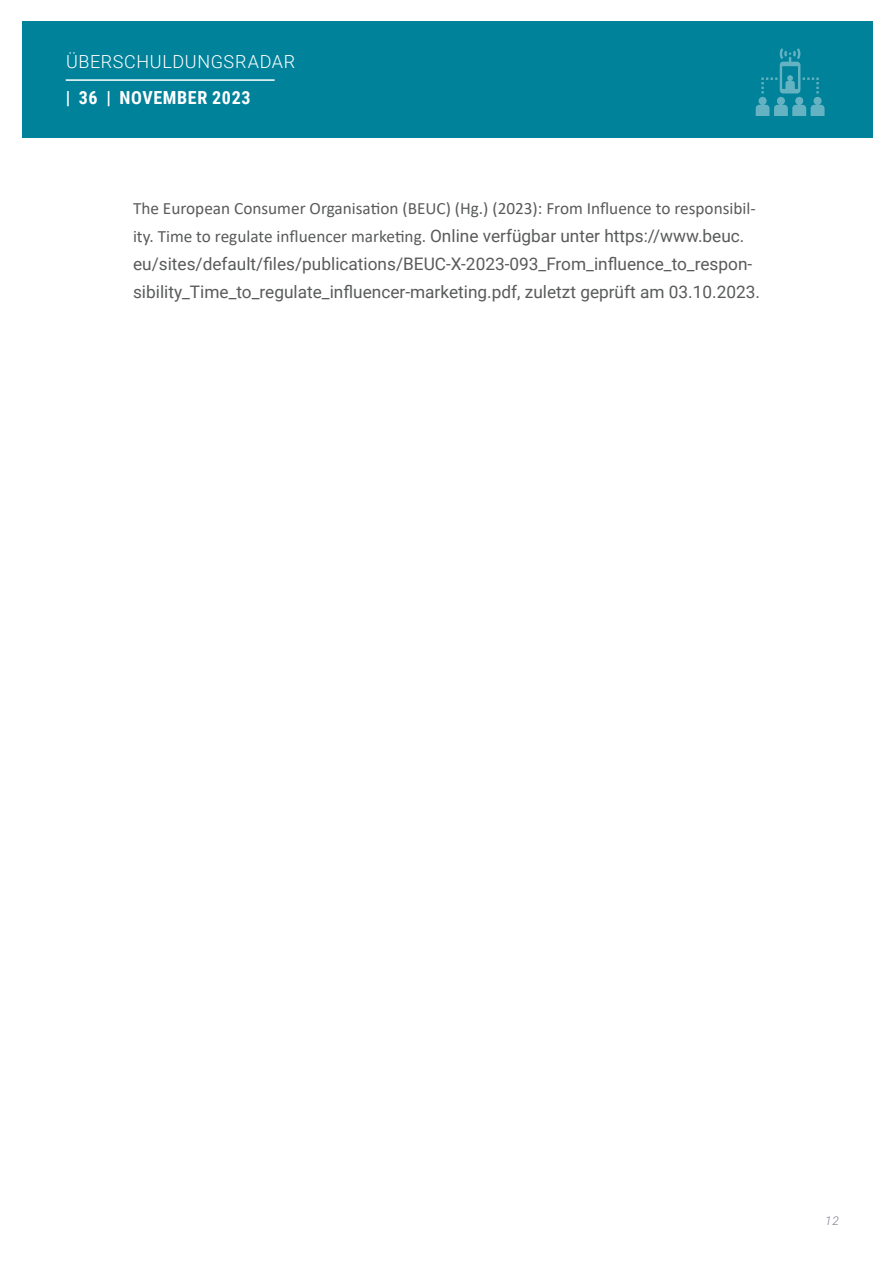
<style>
.page{position:relative;width:893px;height:1263px;background:#fff}
.page>*{position:absolute;margin:0;border:0;box-sizing:border-box;transform-origin:0 0}
.t1{font:300 18px "Roboto";letter-spacing:.035em;color:#fff}
.t2{font:700 18px "Roboto Condensed";letter-spacing:.035em;color:#fff}
.t3{font:17.25px/27.8px "Roboto";color:#595a5a}
.t4{font:17.25px/27.8px "Calibri";color:#595a5a}
.t5{font:italic 300 12px "Roboto";color:#7c8191}
.s1{font-family:"Roboto"}
</style>
<div class="page">
<div style="left:22px;top:21px;width:850px;height:117px;background:#00829b"></div>
<img style="left:755px;top:49px;width:70px;height:67px">
<hr style="left:66px;top:79px;width:209px;height:2px;background:#fff">
<p class="t1" style="left:66px;top:48px;width:231px">ÜBERSCHULDUNGSRADAR</p>
<p class="t2" style="left:66px;top:85px;width:186px">| 36 | NOVEMBER 2023</p>
<p class="t4" style="left:133px;top:194px;width:624px">The European Consumer Organisation (BEUC) (Hg.) (2023): From Influence to responsibil&shy;ity. Time to regulate influencer marketing. <span class="s1">Online verfügbar unter https://www.beuc.</span></p>
<p class="t3" style="left:133px;top:249px;width:628px">eu/sites/default/files/publications/BEUC-X-2023-093_From_influence_to_respon&shy;sibility_Time_to_regulate_influencer-marketing.pdf, zuletzt geprüft am 03.10.2023.</p>
<p class="t5" style="left:825px;top:1213px;width:15px">12</p>
</div>
